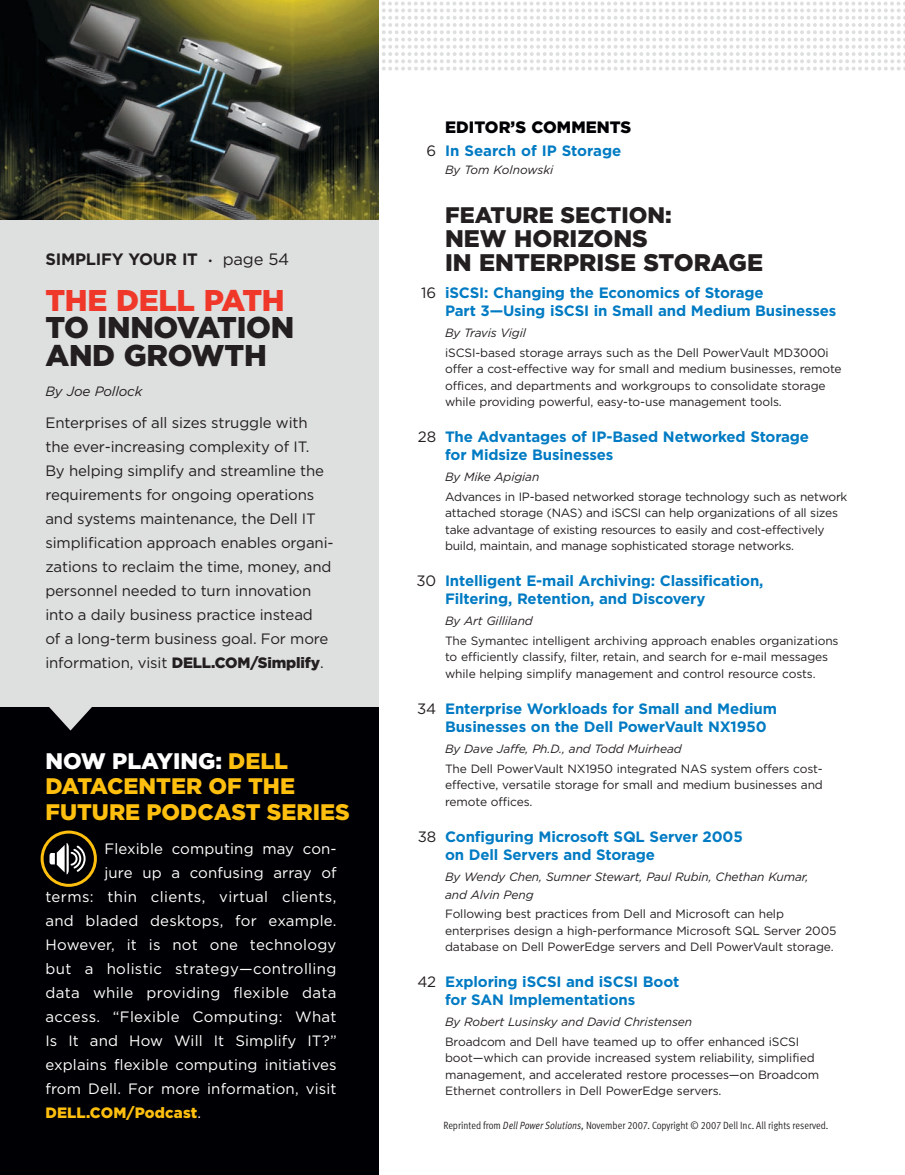
<style>
.page{position:relative;width:905px;height:1175px;background:#fff}
.page>*{position:absolute;margin:0;border:0;box-sizing:border-box;transform-origin:0 0}
.t1{font:900 30px/28.5px "Gotham";letter-spacing:-.01em;color:#231f20;text-align:right}
.t2{font:900 30px "Gotham";letter-spacing:-.01em;color:#ef3829}
.t3{font:900 24px "Gotham";color:#231f20}
.t4{font:900 22.5px/25.5px "Gotham";color:#febf0f}
.t5{font:900 22.5px/25.5px "Gotham";color:#fff}
.t6{font:900 22.5px "Gotham";color:#231f20}
.t7{font:700 16.5px "Gotham";letter-spacing:-.015em;color:#231f20}
.t8{font:900 16.5px "Gotham";color:#000004}
.t9{font:700 15px/18px "Gotham";letter-spacing:-.01em;color:#007bc3}
.t10{font:15px/24px "Gotham";letter-spacing:-.01em;color:#231f20}
.t11{font:15px "Gotham";letter-spacing:.01em;color:#fff}
.t12{font:900 15px "Gotham";letter-spacing:.01em;color:#febf0f}
.t13{font:italic 13.5px "Gotham";letter-spacing:-.01em;color:#231f20}
.t14{font:12px/16.5px "Gotham";letter-spacing:-.01em;color:#231f20}
.t15{font:italic 12px/18px "Gotham";letter-spacing:-.01em;color:#231f20}
.t16{font:10.5px "Meta Cond OT";color:#231f20}
.s1{font-size:9px}
.s2{font-weight:400}
.s3{font-weight:900}
.s4{color:#febf0f}
.s5{font-weight:400;color:#fff}
.s6{font-weight:400;color:#231f20}
.s7{font-family:"Meta OT";font-style:italic}
</style>
<div class="page">
<svg style="left:381px;top:2px;width:523px;height:68px"></svg>
<div style="left:0;top:201px;width:378px;height:524px;background:#dedfdf"></div>
<div style="left:0;top:707px;width:378px;height:467px;background:#000004"></div>
<svg style="left:49px;top:707px;width:43px;height:23px"></svg>
<div style="left:41px;top:830px;width:56px;height:56px;border:3px solid #febf0f;border-radius:50%"></div>
<svg style="left:50px;top:843px;width:36px;height:31px"></svg>
<img style="left:0;top:0;width:378px;height:220px">
<h3 class="t7" style="left:45px;top:248px;width:245px">SIMPLIFY YOUR IT <span class="s1">•</span> <span class="s2">page 54</span></h3>
<h1 class="t2" style="left:45px;top:279px;width:241px">THE DELL PATH</h1>
<h1 class="t1" style="left:45px;top:312px;width:74px">TO INNOV</h1>
<h1 class="t1" style="left:45px;top:312px;width:225px">ATION<br>AND GROWTH</h1>
<p class="t13" style="left:45px;top:383px;width:98px">By Joe Pollock</p>
<p class="t10" style="left:45px;top:410px;width:290px">Enterprises of all sizes struggle with the ever-increasing complexity of IT.<br>By helping simplify and streamline the requirements for ongoing operations and systems maintenance, the Dell IT simplification approach enables organi&shy;zations to reclaim the time, money, and personnel needed to turn innovation into a daily business practice instead<br>of a long-term business goal. For more information, visit <span class="s3">DELL.COM/SIMPLIFY</span>.</p>
<h3 class="t5" style="left:45px;top:747px;width:244px">NOW PLAYING: <span class="s4">DELL<br>DATACEN</span></h3>
<h3 class="t4" style="left:45px;top:773px;width:303px;text-indent:111px">TER OF THE<br>FUTURE PODCAST SERIES</h3>
<p class="t11" style="left:104px;top:839px;width:234px">Flexible computing may con-</p>
<p class="t11" style="left:104px;top:863px;width:234px">jure up a confusing array of</p>
<p class="t11" style="left:45px;top:887px;width:292px">terms: thin clients, virtual clients,</p>
<p class="t11" style="left:45px;top:911px;width:292px">and bladed desktops, for example.</p>
<p class="t11" style="left:45px;top:935px;width:292px">However, it is not one technology</p>
<p class="t11" style="left:45px;top:959px;width:292px">but a holistic strategy—controlling</p>
<p class="t11" style="left:45px;top:983px;width:292px">data while providing flexible data</p>
<p class="t11" style="left:45px;top:1007px;width:293px">access. “Flexible Computing: What</p>
<p class="t11" style="left:45px;top:1031px;width:293px">Is It and How Will It Simplify IT?”</p>
<p class="t11" style="left:45px;top:1055px;width:293px">explains flexible computing initiatives</p>
<p class="t11" style="left:45px;top:1079px;width:293px">from Dell. For more information, visit</p>
<p class="t12" style="left:45px;top:1102px;width:157px">DELL.COM/PODCAST<span class="s5">.</span></p>
<h3 class="t8" style="left:445px;top:116px;width:113px">EDITOR’S COMMEN</h3>
<h3 class="t8" style="left:610px;top:116px;width:21px">TS</h3>
<p class="t9" style="left:426px;top:141px;width:196px"><span class="s6">6</span> In Search of IP Storage</p>
<p class="t15" style="left:445px;top:160px;width:110px">By Tom Kolnowski</p>
<h3 class="t6" style="left:445px;top:200px;width:132px">FEATURE SEC</h3>
<h3 class="t6" style="left:606px;top:200px;width:67px">TION:</h3>
<h2 class="t3" style="left:445px;top:222px;width:88px">NEW HOR</h2>
<h2 class="t3" style="left:569px;top:222px;width:43px">IZONS</h2>
<h2 class="t3" style="left:445px;top:246px;width:102px">IN ENTERPR</h2>
<h2 class="t3" style="left:596px;top:246px;width:166px">ISE STORAGE</h2>
<p class="t9" style="left:445px;top:284px;width:393px;text-indent:-24px"><span class="s6">16</span> iSCSI: Changing the Economics of Storage<br>Part 3—Using iSCSI in Small and Medium Businesses</p>
<p class="t15" style="left:445px;top:324px;width:82px">By Travis Vigil</p>
<p class="t14" style="left:445px;top:344px;width:398px">iSCSI-based storage arrays such as the Dell PowerVault MD3000i offer a cost-effective way for small and medium businesses, remote offices, and departments and workgroups to consolidate storage while providing powerful, easy-to-use management tools.</p>
<p class="t9" style="left:445px;top:428px;width:365px;text-indent:-27px"><span class="s6">28</span> The Advantages of IP-Based Networked Storage for Midsize Businesses</p>
<p class="t15" style="left:445px;top:468px;width:96px">By Mike Apigian</p>
<p class="t14" style="left:445px;top:488px;width:404px">Advances in IP-based networked storage technology such as network attached storage (NAS) and iSCSI can help organizations of all sizes take advantage of existing resources to easily and cost-effectively build, maintain, and manage sophisticated storage networks.</p>
<p class="t9" style="left:445px;top:572px;width:320px;text-indent:-29px"><span class="s6">30</span> Intelligent E-mail Archiving: Classification,<br>Filtering, Retention, and Discovery</p>
<p class="t15" style="left:445px;top:612px;width:89px">By Art Gilliland</p>
<p class="t14" style="left:445px;top:632px;width:395px">The Symantec intelligent archiving approach enables organizations to efficiently classify, filter, retain, and search for e-mail messages while helping simplify management and control resource costs.</p>
<p class="t9" style="left:445px;top:699px;width:333px;text-indent:-28px"><span class="s6">34</span> Enterprise Workloads for Small and Medium<br>Businesses on the Dell PowerVault NX1950</p>
<p class="t15" style="left:445px;top:739px;width:238px">By Dave Jaffe, Ph.D., and Todd Muirhead</p>
<p class="t14" style="left:445px;top:759px;width:379px;text-align:justify">The Dell PowerVault NX1950 integrated NAS system offers cost&shy;effective, versatile storage for small and medium businesses and remote offices.</p>
<p class="t9" style="left:445px;top:827px;width:299px;text-indent:-27px"><span class="s6">38</span> Configuring Microsoft SQL Server 2005 on Dell Servers and Storage</p>
<p class="t15" style="left:445px;top:867px;width:365px">By Wendy Chen, Sumner Stewart, Paul Rubin, Chethan Kumar, and Alvin Peng</p>
<p class="t14" style="left:445px;top:905px;width:393px">Following best practices from Dell and Microsoft can help enterprises design a high-performance Microsoft SQL Server 2005 database on Dell PowerEdge servers and Dell PowerVault storage.</p>
<p class="t9" style="left:445px;top:972px;width:236px;text-indent:-28px"><span class="s6">42</span> Exploring iSCSI and iSCSI Boot for SAN Implementations</p>
<p class="t15" style="left:445px;top:1012px;width:249px">By Robert Lusinsky and David Christensen</p>
<p class="t14" style="left:445px;top:1032px;width:376px">Broadcom and Dell have teamed up to offer enhanced iSCSI boot—which can provide increased system reliability, simplified management, and accelerated restore processes—on Broadcom Ethernet controllers in Dell PowerEdge servers.</p>
<p class="t16" style="left:443px;top:1118px;width:386px">Reprinted from <span class="s7">Dell Power Solutions,</span> November 2007. Copyright © 2007 Dell Inc. All rights reserved.</p>
</div>
